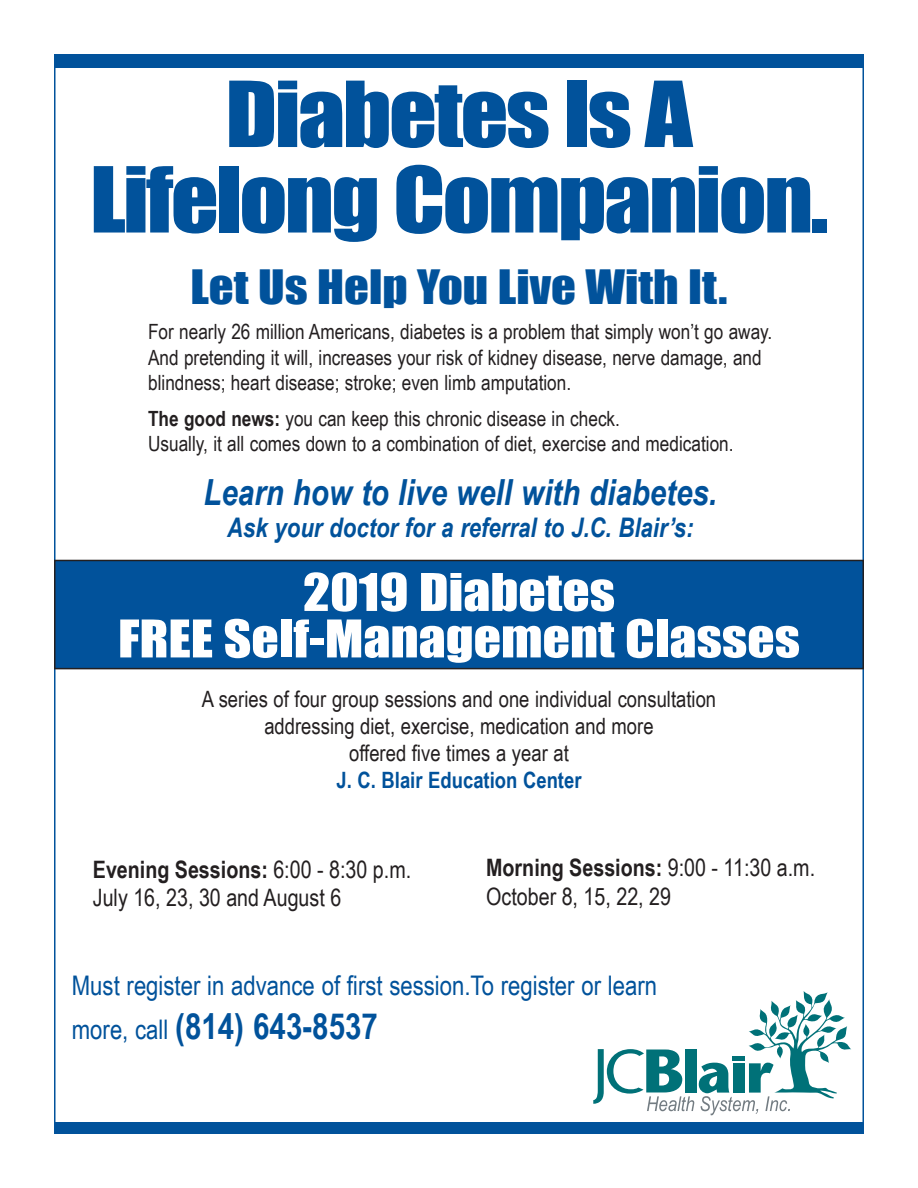
<style>
.page{position:relative;width:918px;height:1188px;background:#fff}
.page>*{position:absolute;margin:0;border:0;box-sizing:border-box;transform-origin:0 0}
.t1{font:84px "Impact";letter-spacing:-.03em;color:#01529b;scale:1.12 1}
.t2{font:48px/46.5px "Impact";color:#fff;text-align:center;scale:1.12 1}
.t3{font:43.5px "Impact";color:#01529b;scale:1.12 1}
.t4{font:italic 700 36px "Arial Narrow";color:#01529b}
.t5{font:700 36px "Arial Narrow";color:#01529b}
.t6{font:27px "Arial Narrow";color:#01529b}
.t7{font:italic 700 27px "Arial Narrow";color:#01529b}
.t8{font:700 24px "Arial Narrow";color:#231f20}
.t9{font:24px "Arial Narrow";color:#231f20}
.t10{font:22.5px "Arial Narrow";color:#231f20}
.t11{font:700 22.5px "Arial Narrow";color:#01529b}
.t12{font:21px/25.2px "Arial Narrow";color:#231f20}
.s1{font-weight:700}
.s2{font-weight:400}
.s3{font-weight:400;font-size:27px}
</style>
<div class="page">
<svg style="left:593px;top:991px;width:258px;height:124px"></svg>
<div style="left:54px;top:54px;width:810px;height:14px;background:#01529b"></div>
<div style="left:55px;top:560px;width:808px;height:109px;background:#01529b"></div>
<div style="left:54px;top:560px;width:810px;height:109px;border:2px solid #231f20"></div>
<div style="left:54px;top:1122px;width:810px;height:12px;background:#01529b"></div>
<p class="t1" style="left:225px;top:49px;width:419px">Diabetes Is A</p>
<p class="t1" style="left:90px;top:134px;width:661px">Lifelong Companion.</p>
<p class="t3" style="left:190px;top:253px;width:481px">Let Us Help You Live With It.</p>
<p class="t12" style="left:148px;top:319px;width:626px">For nearly 26 million Americans, diabetes is a problem that simply won’t go away.</p>
<p class="t12" style="left:148px;top:344px;width:615px">And pretending it will, increases your risk of kidney disease, nerve damage, and blindness; heart disease; stroke; even limb amputation.</p>
<p class="t12" style="left:148px;top:405px;width:473px"><span class="s1">The good news:</span> you can keep this chronic disease in check.</p>
<p class="t12" style="left:148px;top:430px;width:587px">Usually, it all comes down to a combination of diet, exercise and medication.</p>
<p class="t4" style="left:204px;top:465px;width:515px">Learn how to live well with diabetes.</p>
<p class="t7" style="left:227px;top:508px;width:468px">Ask your doctor for a referral to J.C. Blair’s:</p>
<p class="t2" style="left:118px;top:568px;width:610px">2019 Diabetes<br>FREE Self-Management Classes</p>
<p class="t10" style="left:202px;top:682px;width:516px">A series of four group sessions and one individual consultation</p>
<p class="t10" style="left:264px;top:709px;width:391px">addressing diet, exercise, medication and more</p>
<p class="t10" style="left:349px;top:736px;width:221px">offered five times a year at</p>
<p class="t11" style="left:336px;top:763px;width:247px">J. C. Blair Education Center</p>
<p class="t8" style="left:93px;top:851px;width:320px">Evening Sessions: <span class="s2">6:00 - 8:30 p.m.</span></p>
<p class="t9" style="left:93px;top:880px;width:250px">July 16, 23, 30 and August 6</p>
<p class="t8" style="left:486px;top:850px;width:330px">Morning Sessions: <span class="s2">9:00 - 11:30 a.m.</span></p>
<p class="t9" style="left:486px;top:879px;width:186px">October 8, 15, 22, 29</p>
<p class="t6" style="left:72px;top:966px;width:587px">Must register in advance of first session.To register or learn</p>
<p class="t5" style="left:72px;top:999px;width:308px"><span class="s3">more, call</span> (814) 643-8537</p>
</div>
